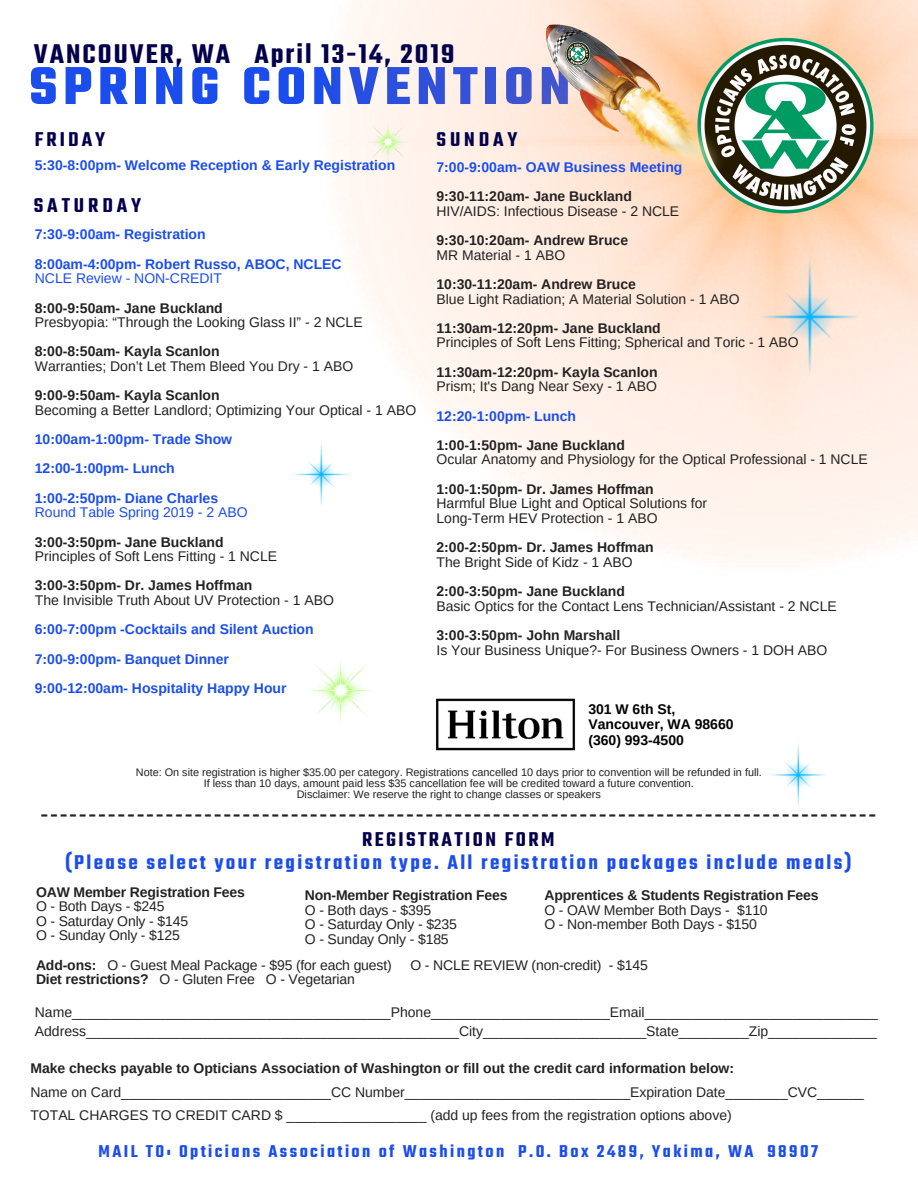
<style>
.page{position:relative;width:918px;height:1188px;background:#fff}
.page>*{position:absolute;margin:0;border:0;box-sizing:border-box;transform-origin:0 0}
.t1{font:700 57.6px "Teko";letter-spacing:.1em;color:#1b4ded}
.t2{font:600 29.55px "Teko";letter-spacing:.07em;color:#03004b}
.t3{font:600 21.75px "Teko";color:#222}
.t4{font:600 21.75px "Teko";letter-spacing:.11em;color:#1b4ded}
.t5{font:600 21.75px "Teko";letter-spacing:.11em;color:#03004b}
.t6{font:600 21.75px "Teko";letter-spacing:.14em;color:#03004b}
.t7{font:600 21.75px "Teko";letter-spacing:.18em;color:#03004b}
.t8{font:600 18.75px "Teko";letter-spacing:.13em;color:#1b4ded}
.t9{font:13.95px/14.7px "Arimo";color:#222}
.t10{font:700 13.95px "Arimo";color:#222}
.t11{font:700 13.95px/29.2px "Arimo";color:#1b4ded}
.t12{font:13.95px "Arimo";color:#1b4ded}
.t13{font:700 13.95px/15.8px "Arimo";color:#000}
.t14{font:10.95px/11.2px "Arimo";color:#222;text-align:center}
.s1{font-weight:700}
</style>
<div class="page">
<img style="left:695px;top:36px;width:180px;height:180px">
<img style="left:747px;top:250px;width:135px;height:135px">
<img style="left:310px;top:660px;width:61px;height:62px">
<img style="left:294px;top:442px;width:56px;height:65px">
<img style="left:771px;top:743px;width:55px;height:64px">
<img style="left:367px;top:120px;width:43px;height:43px">
<img style="left:546px;top:24px;width:178px;height:159px">
<img style="left:566px;top:42px;width:25px;height:24px">
<img style="left:436px;top:698px;width:139px;height:53px">
<h2 class="t2" style="left:34px;top:35px;width:422px">VANCOUVER, WA April 13-14, 2019</h2>
<h1 class="t1" style="left:29px;top:49px;width:542px">SPRING CONVENTION</h1>
<h3 class="t6" style="left:35px;top:125px;width:72px">FRIDAY</h3>
<p class="t11" style="left:35px;top:151px;width:362px">5:30-8:00pm- Welcome Reception &amp; Early Registration</p>
<h3 class="t7" style="left:34px;top:191px;width:109px">SATURDAY</h3>
<p class="t11" style="left:35px;top:220px;width:308px">7:30-9:00am- Registration<br>8:00am-4:00pm- Robert Russo, ABOC, NCLEC</p>
<p class="t12" style="left:35px;top:271px;width:189px">NCLE Review - NON-CREDIT</p>
<p class="t10" style="left:35px;top:300px;width:189px">8:00-9:50am- Jane Buckland</p>
<p class="t9" style="left:35px;top:315px;width:329px">Presbyopia: “Through the Looking Glass II” - 2 NCLE</p>
<p class="t10" style="left:35px;top:344px;width:186px">8:00-8:50am- Kayla Scanlon</p>
<p class="t9" style="left:35px;top:359px;width:320px">Warranties; Don’t Let Them Bleed You Dry - 1 ABO</p>
<p class="t10" style="left:35px;top:388px;width:186px">9:00-9:50am- Kayla Scanlon</p>
<p class="t9" style="left:35px;top:403px;width:383px">Becoming a Better Landlord; Optimizing Your Optical - 1 ABO</p>
<p class="t11" style="left:35px;top:425px;width:199px">10:00am-1:00pm- Trade Show<br>12:00-1:00pm- Lunch<br>1:00-2:50pm- Diane Charles</p>
<p class="t12" style="left:35px;top:505px;width:214px">Round Table Spring 2019 - 2 ABO</p>
<p class="t10" style="left:35px;top:534px;width:190px">3:00-3:50pm- Jane Buckland</p>
<p class="t9" style="left:35px;top:549px;width:244px">Principles of Soft Lens Fitting - 1 NCLE</p>
<p class="t10" style="left:35px;top:578px;width:219px">3:00-3:50pm- Dr. James Hoffman</p>
<p class="t9" style="left:35px;top:593px;width:301px">The Invisible Truth About UV Protection - 1 ABO</p>
<p class="t11" style="left:35px;top:615px;width:280px">6:00-7:00pm -Cocktails and Silent Auction<br>7:00-9:00pm- Banquet Dinner<br>9:00-12:00am- Hospitality Happy Hour</p>
<h3 class="t6" style="left:436px;top:125px;width:83px">SUNDAY</h3>
<p class="t11" style="left:436px;top:152px;width:247px">7:00-9:00am- OAW Business Meeting</p>
<p class="t10" style="left:436px;top:189px;width:197px">9:30-11:20am- Jane Buckland</p>
<p class="t9" style="left:436px;top:204px;width:244px">HIV/AIDS: Infectious Disease - 2 NCLE</p>
<p class="t10" style="left:436px;top:232px;width:193px">9:30-10:20am- Andrew Bruce</p>
<p class="t9" style="left:436px;top:247px;width:130px">MR Material - 1 ABO</p>
<p class="t10" style="left:436px;top:276px;width:201px">10:30-11:20am- Andrew Bruce</p>
<p class="t9" style="left:436px;top:291px;width:305px">Blue Light Radiation; A Material Solution - 1 ABO</p>
<p class="t10" style="left:436px;top:320px;width:226px">11:30am-12:20pm- Jane Buckland</p>
<p class="t9" style="left:436px;top:335px;width:364px">Principles of Soft Lens Fitting; Spherical and Toric - 1 ABO</p>
<p class="t10" style="left:436px;top:364px;width:223px">11:30am-12:20pm- Kayla Scanlon</p>
<p class="t9" style="left:436px;top:379px;width:222px">Prism; It's Dang Near Sexy - 1 ABO</p>
<p class="t11" style="left:436px;top:401px;width:141px">12:20-1:00pm- Lunch</p>
<p class="t10" style="left:436px;top:437px;width:190px">1:00-1:50pm- Jane Buckland</p>
<p class="t9" style="left:436px;top:452px;width:433px">Ocular Anatomy and Physiology for the Optical Professional - 1 NCLE</p>
<p class="t10" style="left:436px;top:481px;width:219px">1:00-1:50pm- Dr. James Hoffman</p>
<p class="t9" style="left:436px;top:496px;width:272px">Harmful Blue Light and Optical Solutions for<br>Long-Term HEV Protection - 1 ABO</p>
<p class="t10" style="left:436px;top:540px;width:219px">2:00-2:50pm- Dr. James Hoffman</p>
<p class="t9" style="left:436px;top:555px;width:198px">The Bright Side of Kidz - 1 ABO</p>
<p class="t10" style="left:436px;top:583px;width:190px">2:00-3:50pm- Jane Buckland</p>
<p class="t9" style="left:436px;top:598px;width:402px">Basic Optics for the Contact Lens Technician/Assistant - 2 NCLE</p>
<p class="t10" style="left:436px;top:627px;width:185px">3:00-3:50pm- John Marshall</p>
<p class="t9" style="left:436px;top:642px;width:392px">Is Your Business Unique?- For Business Owners - 1 DOH ABO</p>
<p class="t13" style="left:588px;top:701px;width:147px">301 W 6th St,<br>Vancouver, WA 98660 (360) 993-4500</p>
<p class="t14" style="left:136px;top:766px;width:628px">Note: On site registration is higher $35.00 per category. Registrations cancelled 10 days prior to convention will be refunded in full.<br>If less than 10 days, amount paid less $35 cancellation fee will be credited toward a future convention.<br>Disclaimer: We reserve the right to change classes or speakers</p>
<h3 class="t3" style="left:41px;top:801px;width:837px">---------------------------------------------------------------------------------------</h3>
<h3 class="t5" style="left:362px;top:825px;width:194px">REGISTRATION FORM</h3>
<h3 class="t4" style="left:65px;top:848px;width:788px">(Please select your registration type. All registration packages include meals)</h3>
<p class="t10" style="left:36px;top:884px;width:211px">OAW Member Registration Fees</p>
<p class="t9" style="left:36px;top:899px;width:154px">O - Both Days - $245<br>O - Saturday Only - $145<br>O - Sunday Only - $125</p>
<p class="t9" style="left:36px;top:957px;width:357px"><span class="s1">Add-ons:</span> O - Guest Meal Package - $95 (for each guest)</p>
<p class="t9" style="left:410px;top:957px;width:239px">O - NCLE REVIEW (non-credit) - $145</p>
<p class="t9" style="left:36px;top:972px;width:320px"><span class="s1">Diet restrictions?</span> O - Gluten Free O - Vegetarian</p>
<p class="t10" style="left:305px;top:887px;width:204px">Non-Member Registration Fees</p>
<p class="t9" style="left:305px;top:902px;width:154px">O - Both days - $395<br>O - Saturday Only - $235<br>O - Sunday Only - $185</p>
<p class="t10" style="left:544px;top:887px;width:276px">Apprentices &amp; Students Registration Fees</p>
<p class="t9" style="left:544px;top:902px;width:225px">O - OAW Member Both Days - $110<br>O - Non-member Both Days - $150</p>
<p class="t9" style="left:35px;top:1003px;width:844px;line-height:19.2px">Name_________________________________________Phone_______________________Email______________________________<br>Address________________________________________________City_____________________State_________Zip______________</p>
<p class="t10" style="left:30px;top:1061px;width:705px">Make checks payable to Opticians Association of Washington or fill out the credit card information below:</p>
<p class="t9" style="left:30px;top:1080px;width:835px;line-height:23.7px">Name on Card___________________________CC Number_____________________________Expiration Date________CVC______<br>TOTAL CHARGES TO CREDIT CARD $ __________________ (add up fees from the registration options above)</p>
<h3 class="t8" style="left:99px;top:1139px;width:721px">MAIL TO: Opticians Association of Washington P.O. Box 2489, Yakima, WA 98907</h3>
</div>
